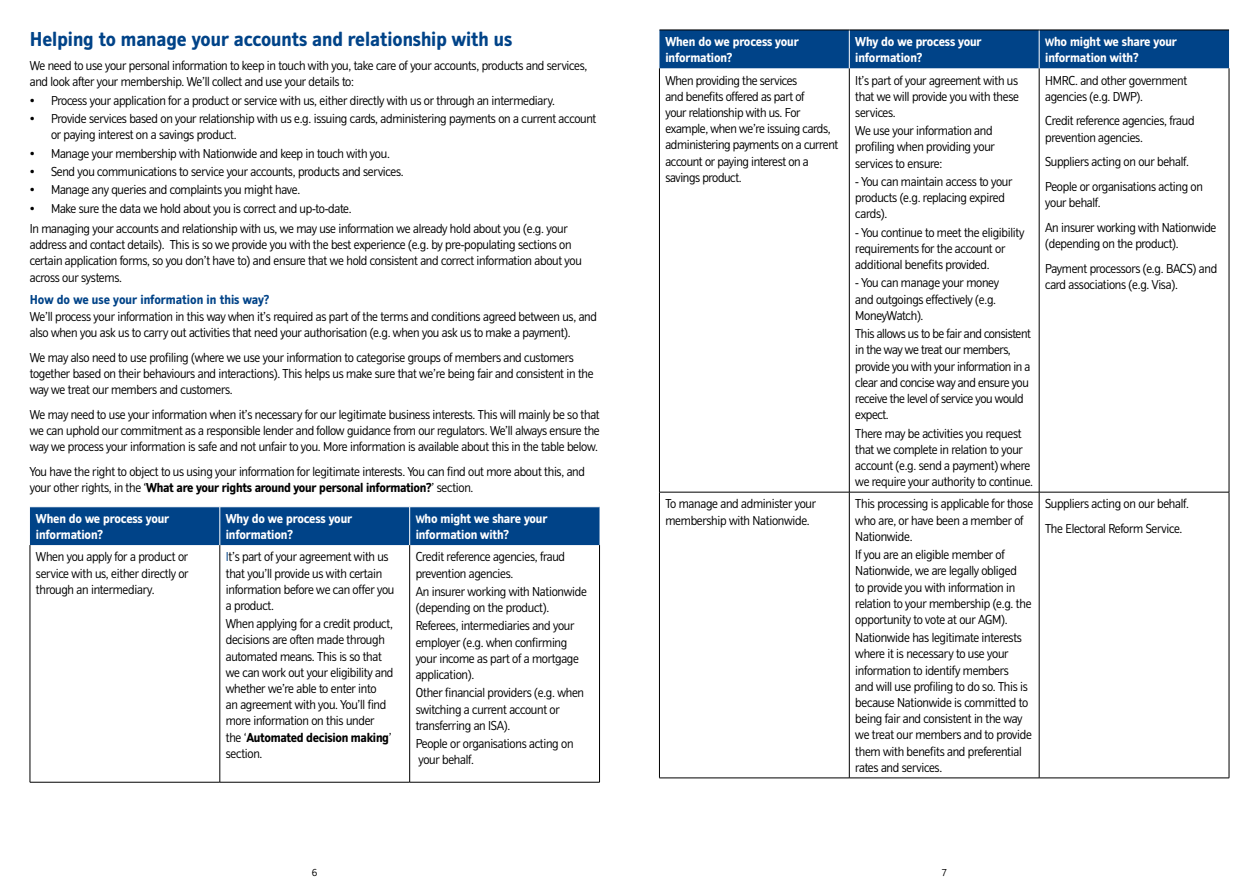
<style>
.page{position:relative;width:1259px;height:893px;background:#fff}
.page>*{position:absolute;margin:0;border:0;box-sizing:border-box;transform-origin:0 0}
.t1{font:700 21px "NBS";color:#004388}
.t2{font:300 13.5px/16.2px "NBS";letter-spacing:-.02em;color:#000}
.t3{font:700 13.5px/16.2px "NBS";letter-spacing:-.01em;color:#fff}
.t4{font:700 13.5px "NBS";color:#004388}
.t5{font:300 10.5px "NBS";color:#000}
.s1{font-weight:700}
.s2{font-size:11.25px}
.s3{color:#004388}
</style>
<div class="page">
<div style="left:30px;top:507px;width:569px;height:38px;background:#004388"></div>
<hr style="left:30px;top:545px;width:1px;height:237px;background:#000">
<hr style="left:219px;top:545px;width:1px;height:237px;background:#000">
<hr style="left:409px;top:545px;width:1px;height:237px;background:#000">
<hr style="left:599px;top:545px;width:1px;height:237px;background:#000">
<hr style="left:219px;top:507px;width:1px;height:38px;background:#fff">
<hr style="left:409px;top:507px;width:1px;height:38px;background:#fff">
<hr style="left:30px;top:782px;width:190px;height:1px;background:#000">
<hr style="left:220px;top:782px;width:190px;height:1px;background:#000">
<hr style="left:410px;top:782px;width:190px;height:1px;background:#000">
<div style="left:659px;top:31px;width:570px;height:37px;background:#004388"></div>
<hr style="left:659px;top:68px;width:1px;height:424px;background:#000">
<hr style="left:849px;top:68px;width:1px;height:424px;background:#000">
<hr style="left:1039px;top:68px;width:1px;height:424px;background:#000">
<hr style="left:1228px;top:68px;width:1px;height:424px;background:#000">
<hr style="left:659px;top:492px;width:190px;height:1px;background:#000">
<hr style="left:659px;top:492px;width:1px;height:286px;background:#000">
<hr style="left:849px;top:492px;width:190px;height:1px;background:#000">
<hr style="left:849px;top:492px;width:1px;height:286px;background:#000">
<hr style="left:1039px;top:492px;width:190px;height:1px;background:#000">
<hr style="left:1039px;top:492px;width:1px;height:286px;background:#000">
<hr style="left:1228px;top:492px;width:1px;height:286px;background:#000">
<hr style="left:849px;top:30px;width:1px;height:38px;background:#fff">
<hr style="left:1039px;top:30px;width:1px;height:38px;background:#fff">
<hr style="left:659px;top:30px;width:190px;height:1px;background:#000">
<hr style="left:849px;top:30px;width:190px;height:1px;background:#000">
<hr style="left:1039px;top:30px;width:190px;height:1px;background:#000">
<hr style="left:659px;top:778px;width:190px;height:1px;background:#000">
<hr style="left:849px;top:778px;width:190px;height:1px;background:#000">
<hr style="left:1039px;top:778px;width:190px;height:1px;background:#000">
<h1 class="t1" style="left:30px;top:27px;width:484px">Helping to manage your accounts and relationship with us</h1>
<p class="t2" style="left:30px;top:58px;width:559px">We need to use your personal information to keep in touch with you, take care of your accounts, products and services, and look after your membership. We’ll collect and use your details to:</p>
<p class="t2" style="left:30px;top:92px;width:527px">• Process your application for a product or service with us, either directly with us or through an intermediary.</p>
<p class="t2" style="left:51px;top:111px;width:547px;text-indent:-21px">• Provide services based on your relationship with us e.g. issuing cards, administering payments on a current account or paying interest on a savings product.</p>
<p class="t2" style="left:30px;top:145px;width:362px">• Manage your membership with Nationwide and keep in touch with you.</p>
<p class="t2" style="left:30px;top:164px;width:375px">• Send you communications to service your accounts, products and services.</p>
<p class="t2" style="left:30px;top:182px;width:272px">• Manage any queries and complaints you might have.</p>
<p class="t2" style="left:30px;top:198px;width:539px;line-height:20.4px">• Make sure the data we hold about you is correct and up-to-date.<br>In managing your accounts and relationship with us, we may use information we already hold about you (e.g. your</p>
<p class="t2" style="left:30px;top:237px;width:554px">address and contact details). This is so we provide you with the best experience (e.g. by pre-populating sections on certain application forms, so you don’t have to) and ensure that we hold consistent and correct information about you across our systems.</p>
<p class="t4" style="left:30px;top:292px;width:241px">How do we use your information in this way?</p>
<p class="t2" style="left:30px;top:308px;width:569px">We’ll process your information in this way when it’s required as part of the terms and conditions agreed between us, and also when you ask us to carry out activities that need your authorisation (e.g. when you ask us to make a payment).</p>
<p class="t2" style="left:30px;top:349px;width:565px">We may also need to use profiling (where we use your information to categorise groups of members and customers together based on their behaviours and interactions). This helps us make sure that we’re being fair and consistent in the way we treat our members and customers.</p>
<p class="t2" style="left:30px;top:406px;width:571px;text-align:justify">We may need to use your information when it’s necessary for our legitimate business interests. This will mainly be so that we can uphold our commitment as a responsible lender and follow guidance from our regulators. We’ll always ensure the way we process your information is safe and not unfair to you. More information is available about this in the table below.</p>
<p class="t2" style="left:30px;top:463px;width:557px">You have the right to object to us using your information for legitimate interests. You can find out more about this, and your other rights, in the ‘<span class="s1">What are your rights around your personal information?</span>’ section.</p>
<p class="t3" style="left:36px;top:510px;width:135px">When do we process your information?</p>
<p class="t3" style="left:226px;top:510px;width:128px">Why do we process your information?</p>
<p class="t3" style="left:416px;top:510px;width:133px"><span class="s2">W</span>ho might we share your information with?</p>
<p class="t2" style="left:36px;top:549px;width:154px;text-align:justify">When you apply for a product or service with us, either directly or through an intermediary.</p>
<p class="t2" style="left:226px;top:549px;width:170px"><span class="s3">I</span>t’s part of your agreement with us that you’ll provide us with certain information before we can offer you a product.</p>
<p class="t2" style="left:226px;top:616px;width:169px">When applying for a credit product, decisions are often made through automated means. This is so that we can work out your eligibility and whether we’re able to enter into<br>an agreement with you. You’ll find more information on this under the ‘<span class="s1">Automated decision making</span>’ section.</p>
<p class="t2" style="left:416px;top:549px;width:151px">Credit reference agencies, fraud prevention agencies.</p>
<p class="t2" style="left:416px;top:584px;width:173px">An insurer working with Nationwide (depending on the product).</p>
<p class="t2" style="left:416px;top:618px;width:165px">Referees, intermediaries and your employer (e.g. when confirming your income as part of a mortgage application).</p>
<p class="t2" style="left:416px;top:685px;width:170px">Other financial providers (e.g. when switching a current account or transferring an ISA).</p>
<p class="t2" style="left:416px;top:736px;width:159px">People or organisations acting on your behalf.</p>
<p class="t3" style="left:665px;top:34px;width:135px">When do we process your information?</p>
<p class="t3" style="left:855px;top:34px;width:128px">Why do we process your information?</p>
<p class="t3" style="left:1045px;top:34px;width:133px"><span class="s2">W</span>ho might we share your information with?</p>
<p class="t2" style="left:665px;top:72px;width:174px">When providing the services<br>and benefits offered as part of<br>your relationship with us. For example, when we’re issuing cards, administering payments on a current account or paying interest on a savings product.</p>
<p class="t2" style="left:855px;top:72px;width:165px;text-align:justify">It’s part of your agreement with us that we will provide you with these services.</p>
<p class="t2" style="left:1045px;top:72px;width:143px">HMRC. and other government agencies (e.g. DWP).</p>
<p class="t2" style="left:1045px;top:113px;width:151px">Credit reference agencies, fraud prevention agencies.</p>
<p class="t2" style="left:1045px;top:150px;width:159px;line-height:24.8px">Suppliers acting on our behalf.<br>People or organisations acting on</p>
<p class="t2" style="left:1045px;top:191px;width:173px;line-height:24.8px">your behalf.<br>An insurer working with Nationwide</p>
<p class="t2" style="left:1045px;top:232px;width:173px;line-height:24.8px">(depending on the product).<br>Payment processors (e.g. BACS) and</p>
<p class="t2" style="left:1045px;top:277px;width:134px">card associations (e.g. Visa).</p>
<p class="t2" style="left:855px;top:123px;width:141px">We use your information and profiling when providing your services to ensure:</p>
<p class="t2" style="left:855px;top:174px;width:159px">- You can maintain access to your products (e.g. replacing expired cards).</p>
<p class="t2" style="left:855px;top:224px;width:170px">- You continue to meet the eligibility requirements for the account or additional benefits provided.</p>
<p class="t2" style="left:855px;top:275px;width:145px">- You can manage your money and outgoings effectively (e.g.<br>MoneyWatch).</p>
<p class="t2" style="left:855px;top:326px;width:177px">This allows us to be fair and consistent in the way we treat our members, provide you with your information in a clear and concise way and ensure you receive the level of service you would expect.</p>
<p class="t2" style="left:855px;top:425px;width:179px">There may be activities you request that we complete in relation to your account (e.g. send a payment) where we require your authority to continue.</p>
<p class="t2" style="left:665px;top:496px;width:152px">To manage and administer your membership with Nationwide.</p>
<p class="t2" style="left:855px;top:496px;width:179px">This processing is applicable for those who are, or have been a member of<br>Nationwide.</p>
<p class="t2" style="left:855px;top:547px;width:178px">If you are an eligible member of Nationwide, we are legally obliged<br>to provide you with information in relation to your membership (e.g. the opportunity to vote at our AGM).</p>
<p class="t2" style="left:855px;top:630px;width:178px">Nationwide has legitimate interests where it is necessary to use your information to identify members<br>and will use profiling to do so. This is because Nationwide is committed to being fair and consistent in the way we treat our members and to provide them with benefits and preferential rates and services.</p>
<p class="t2" style="left:1045px;top:492px;width:145px;line-height:24.8px">Suppliers acting on our behalf.<br>The Electoral Reform Service.</p>
<p class="t5" style="left:312px;top:867px;width:7px">6</p>
<p class="t5" style="left:942px;top:867px;width:6px">7</p>
</div>
